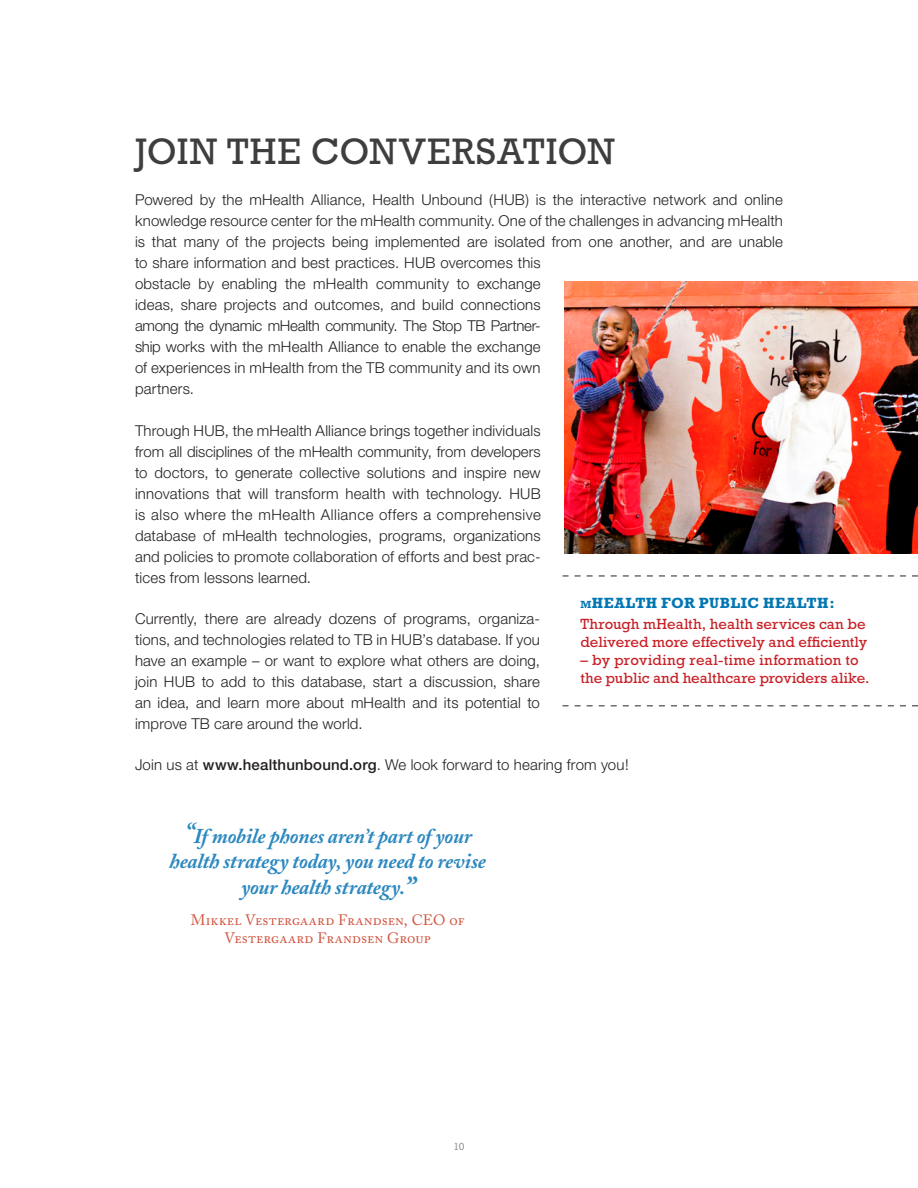
<style>
.page{position:relative;width:918px;height:1188px;background:#fff}
.page>*{position:absolute;margin:0;border:0;box-sizing:border-box;transform-origin:0 0}
.Body_copy{font:37.5px "Rockwell";letter-spacing:.03em;color:#3e3e3f}
.Body_copy-2{font:italic 700 21px/25.5px "Adobe Caslon";letter-spacing:-.01em;color:#2c88be;text-align:center}
.Body_copy-3{font:300 15px/21px "Helvetica Neue";letter-spacing:.01em;color:#231f20;text-align:justify}
.t1{font:15px/18px "Rockwell";letter-spacing:.005em;color:#c82026}
.Body_copy-4{font:15px/18px "Adobe Caslon Regular SC";letter-spacing:.005em;color:#d1543f;text-align:center}
.t2{font:700 15px "Rockwell";letter-spacing:.03em;color:#0076b2}
.t3{font:10.5px "Rockwell";color:#939598}
.s1{font-weight:500}
.s2{font-size:10.5px}
.s3{font-weight:600;font-size:30px}
.s4{font-size:31.5px}
</style>
<div class="page">
<img style="left:564px;top:281px;width:354px;height:272px">
<svg style="left:562px;top:575px;width:356px;height:2px"></svg>
<svg style="left:562px;top:705px;width:356px;height:1px"></svg>
<p class="Body_copy" style="left:135px;top:130px;width:481px">JOIN THE CONVERSATION</p>
<p class="Body_copy-3" style="left:135px;top:189px;width:649px;text-align:left">Powered by the mHealth Alliance, Health Unbound (HUB) is the interactive network and online knowledge resource center for the mHealth community. One of the challenges in advancing mHealth is that many of the projects being implemented are isolated from one another, and are unable to share information and best practices. HUB overcomes this<br>obstacle by enabling the mHealth community to exchange<br>ideas, share projects and outcomes, and build connections<br>among the dynamic mHealth community. The Stop TB Partner-<br>ship works with the mHealth Alliance to enable the exchange<br>of experiences in mHealth from the TB community and its own<br>partners.</p>
<p class="Body_copy-3" style="left:135px;top:419px;width:407px">Through HUB, the mHealth Alliance brings together individuals from all disciplines of the mHealth community, from developers to doctors, to generate collective solutions and inspire new innovations that will transform health with technology. HUB is also where the mHealth Alliance offers a comprehensive database of mHealth technologies, programs, organizations and policies to promote collaboration of efforts and best prac&shy;tices from lessons learned.</p>
<p class="Body_copy-3" style="left:135px;top:608px;width:406px">Currently, there are already dozens of programs, organiza&shy;tions, and technologies related to TB in HUB’s database. If you have an example – or want to explore what others are doing, join HUB to add to this database, start a discussion, share an idea, and learn more about mHealth and its potential to improve TB care around the world.</p>
<p class="Body_copy-3" style="left:135px;top:754px;width:495px">Join us at <span class="s1">www.healthunbound.org</span>. We look forward to hearing from you!</p>
<p class="t2" style="left:580px;top:594px;width:256px"><span class="s2">m</span>HEALTH FOR PUBLIC HEALTH:</p>
<p class="t1" style="left:580px;top:615px;width:288px">Through mHealth, health services can be delivered more effectively and efficiently</p>
<p class="t1" style="left:580px;top:651px;width:291px">– by providing real-time information to the public and healthcare providers alike.</p>
<p class="Body_copy-2" style="left:170px;top:824px;width:318px"><span class="s3">“</span>If mobile phones aren’t part of your health strategy today, you need to revise your health strategy.<span class="s4">”</span></p>
<p class="Body_copy-4" style="left:191px;top:912px;width:275px">Mikkel Vestergaard Frandsen, CEO of<br>Vestergaard Frandsen Group</p>
<p class="t3" style="left:453px;top:1140px;width:13px">10</p>
</div>
